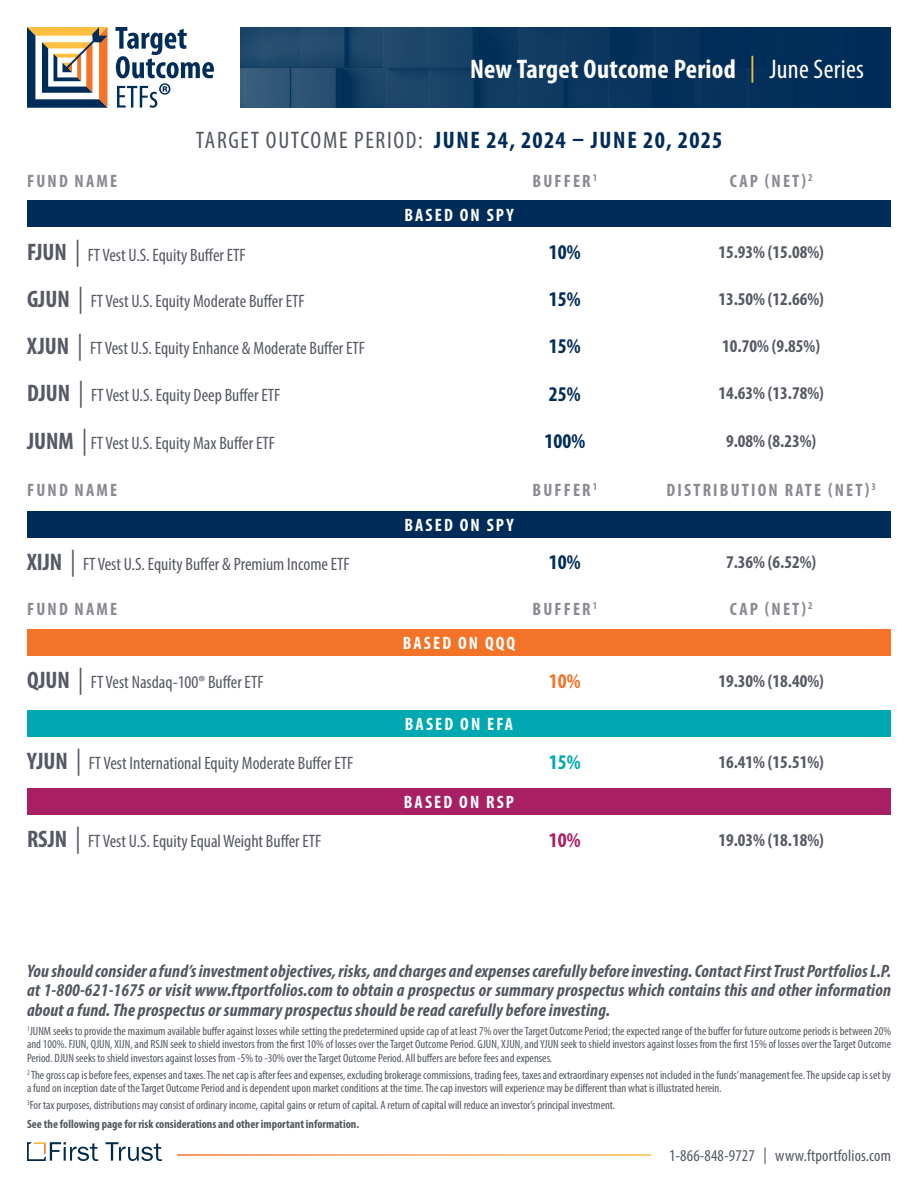
<style>
.page{position:relative;width:918px;height:1188px;background:#fff}
.page>*{position:absolute;margin:0;border:0;box-sizing:border-box;transform-origin:0 0}
.Body_Copy{font:700 condensed 27px "Myriad Pro";letter-spacing:.01em;color:#fff}
.H2_Section_Header_-_Centered{font:700 condensed 24px "Myriad Pro";letter-spacing:.05em;color:#002c59}
.Buffers{font:700 condensed 21px "Myriad Pro";color:#002c59}
.Buffers-2{font:700 condensed 21px "Myriad Pro";color:#f37328}
.Buffers-3{font:700 condensed 21px "Myriad Pro";color:#00a8b1}
.Buffers-4{font:700 condensed 21px "Myriad Pro";color:#a91f64}
.Buffers-5{font:condensed 18px "Myriad Pro";color:#555963}
.H5_-_Bold_Emphasis_Header{font:italic 700 condensed 18px/19.5px "Myriad Pro";letter-spacing:.01em;color:#52575f;text-align:justify}
.Buffers-6{font:700 condensed 18px "Myriad Pro";color:#555963}
.Buffers-7{font:700 condensed 18px "Myriad Pro";letter-spacing:.12em;color:#8b8991}
.H2_Section_Header_-_Centered-2{font:700 condensed 18px "Myriad Pro";letter-spacing:.12em;color:#fff}
.t1{font:condensed 16.5px "Myriad Pro";letter-spacing:.01em;color:#52575f}
.Risk_Body_Copy{font:condensed 12px/13.5px "Myriad Pro";color:#52575f;text-align:justify}
.Risk_Body_Copy-2{font:700 condensed 12px "Myriad Pro";color:#52575f}
.s1{font-weight:400;color:#febf40}
.s2{font-weight:400}
.s3{font-weight:400;color:#52575f}
.s4{font-weight:700;font-size:24px}
.s5{font-style:italic;font-size:27px}
</style>
<div class="page">
<img style="left:241px;top:27px;width:650px;height:81px">
<svg style="left:115px;top:27px;width:99px;height:81px"></svg>
<svg style="left:27px;top:27px;width:81px;height:81px"></svg>
<svg style="left:106px;top:1142px;width:56px;height:19px"></svg>
<svg style="left:27px;top:1142px;width:71px;height:19px"></svg>
<div style="left:27px;top:200px;width:864px;height:27px;background:#002c59"></div>
<div style="left:27px;top:629px;width:864px;height:27px;background:#f37328"></div>
<div style="left:27px;top:710px;width:864px;height:27px;background:#00a8b1"></div>
<div style="left:27px;top:788px;width:864px;height:27px;background:#a91f64"></div>
<div style="left:27px;top:511px;width:864px;height:27px;background:#002c59"></div>
<p class="Body_Copy" style="left:470px;top:52px;width:395px">New Target Outcome Period <span class="s1">|</span> <span class="s2">June Series</span></p>
<p class="H2_Section_Header_-_Centered" style="left:196px;top:125px;width:528px"><span class="s3">TARGET OUTCOME PERIOD:</span> JUNE 24, 2024 – JUNE 20, 2025</p>
<p class="Buffers-7" style="left:27px;top:170px;width:92px">FUND NAME</p>
<p class="Buffers-7" style="left:533px;top:170px;width:66px">BUFFER<sup>1</sup></p>
<p class="Buffers-7" style="left:730px;top:170px;width:84px">CAP (NET)<sup>2</sup></p>
<p class="H2_Section_Header_-_Centered-2" style="left:404px;top:203px;width:111px">BASED ON SPY</p>
<p class="Buffers-5" style="left:27px;top:244px;width:220px"><span class="s4">FJUN</span> <span class="s5">|</span> FT Vest U.S. Equity Buffer ETF</p>
<p class="Buffers" style="left:549px;top:239px;width:33px">10%</p>
<p class="Buffers-6" style="left:718px;top:240px;width:107px">15.93% (15.08%)</p>
<p class="Buffers-5" style="left:27px;top:290px;width:279px"><span class="s4">GJUN</span> <span class="s5">|</span> FT Vest U.S. Equity Moderate Buffer ETF</p>
<p class="Buffers" style="left:549px;top:286px;width:33px">15%</p>
<p class="Buffers-6" style="left:718px;top:288px;width:107px">13.50% (12.66%)</p>
<p class="Buffers-5" style="left:27px;top:337px;width:340px"><span class="s4">XJUN</span> <span class="s5">|</span> FT Vest U.S. Equity Enhance &amp; Moderate Buffer ETF</p>
<p class="Buffers" style="left:549px;top:333px;width:33px">15%</p>
<p class="Buffers-6" style="left:722px;top:335px;width:99px">10.70% (9.85%)</p>
<p class="Buffers-5" style="left:27px;top:384px;width:255px"><span class="s4">DJUN</span> <span class="s5">|</span> FT Vest U.S. Equity Deep Buffer ETF</p>
<p class="Buffers" style="left:549px;top:380px;width:33px">25%</p>
<p class="Buffers-6" style="left:718px;top:382px;width:107px">14.63% (13.78%)</p>
<p class="Buffers-5" style="left:27px;top:432px;width:249px"><span class="s4">JUNM</span> <span class="s5">|</span> FT Vest U.S. Equity Max Buffer ETF</p>
<p class="Buffers" style="left:545px;top:428px;width:42px">100%</p>
<p class="Buffers-6" style="left:726px;top:429px;width:92px">9.08% (8.23%)</p>
<p class="Buffers-7" style="left:27px;top:479px;width:92px">FUND NAME</p>
<p class="Buffers-7" style="left:533px;top:479px;width:66px">BUFFER<sup>1</sup></p>
<p class="Buffers-7" style="left:667px;top:479px;width:211px">DISTRIBUTION RATE (NET)<sup>3</sup></p>
<p class="H2_Section_Header_-_Centered-2" style="left:404px;top:514px;width:111px">BASED ON SPY</p>
<p class="Buffers-5" style="left:27px;top:553px;width:324px"><span class="s4">XIJN</span> <span class="s5">|</span> FT Vest U.S. Equity Buffer &amp; Premium Income ETF</p>
<p class="Buffers" style="left:549px;top:549px;width:33px">10%</p>
<p class="Buffers-6" style="left:726px;top:551px;width:92px">7.36% (6.52%)</p>
<p class="Buffers-7" style="left:27px;top:598px;width:92px">FUND NAME</p>
<p class="Buffers-7" style="left:533px;top:598px;width:66px">BUFFER<sup>1</sup></p>
<p class="Buffers-7" style="left:730px;top:598px;width:84px">CAP (NET)<sup>2</sup></p>
<p class="H2_Section_Header_-_Centered-2" style="left:403px;top:632px;width:114px">BASED ON QQQ</p>
<p class="Buffers-5" style="left:27px;top:672px;width:238px"><span class="s4">QJUN</span> <span class="s5">|</span> FT Vest Nasdaq-100® Buffer ETF</p>
<p class="Buffers-2" style="left:549px;top:668px;width:33px">10%</p>
<p class="Buffers-6" style="left:718px;top:669px;width:107px">19.30% (18.40%)</p>
<p class="H2_Section_Header_-_Centered-2" style="left:405px;top:713px;width:110px">BASED ON EFA</p>
<p class="Buffers-5" style="left:27px;top:753px;width:328px"><span class="s4">YJUN</span> <span class="s5">|</span> FT Vest International Equity Moderate Buffer ETF</p>
<p class="Buffers-3" style="left:549px;top:749px;width:33px">15%</p>
<p class="Buffers-6" style="left:718px;top:750px;width:107px">16.41% (15.51%)</p>
<p class="H2_Section_Header_-_Centered-2" style="left:404px;top:791px;width:112px">BASED ON RSP</p>
<p class="Buffers-5" style="left:27px;top:831px;width:296px"><span class="s4">RSJN</span> <span class="s5">|</span> FT Vest U.S. Equity Equal Weight Buffer ETF</p>
<p class="Buffers-4" style="left:549px;top:827px;width:33px">10%</p>
<p class="Buffers-6" style="left:718px;top:828px;width:107px">19.03% (18.18%)</p>
<p class="H5_-_Bold_Emphasis_Header" style="left:27px;top:961px;width:866px">You should consider a fund’s investment objectives, risks, and charges and expenses carefully before investing. Contact First Trust Portfolios L.P. at 1-800-621-1675 or visit www.ftportfolios.com to obtain a prospectus or summary prospectus which contains this and other information about a fund. The prospectus or summary prospectus should be read carefully before investing.</p>
<p class="Risk_Body_Copy" style="left:27px;top:1024px;width:866px"><sup>1</sup>JUNM seeks to provide the maximum available buffer against losses while setting the predetermined upside cap of at least 7% over the Target Outcome Period; the expected range of the buffer for future outcome periods is between 20% and 100%. FJUN, QJUN, XIJN, and RSJN seek to shield investors from the first 10% of losses over the Target Outcome Period. GJUN, XJUN, and YJUN seek to shield investors against losses from the first 15% of losses over the Target Outcome Period. DJUN seeks to shield investors against losses from -5% to -30% over the Target Outcome Period. All buffers are before fees and expenses.</p>
<p class="Risk_Body_Copy" style="left:27px;top:1068px;width:866px"><sup>2</sup> The gross cap is before fees, expenses and taxes. The net cap is after fees and expenses, excluding brokerage commissions, trading fees, taxes and extraordinary expenses not included in the funds’ management fee. The upside cap is set by a fund on inception date of the Target Outcome Period and is dependent upon market conditions at the time. The cap investors will experience may be different than what is illustrated herein.</p>
<p class="Risk_Body_Copy" style="left:27px;top:1098px;width:590px"><sup>3</sup>For tax purposes, distributions may consist of ordinary income, capital gains or return of capital. A return of capital will reduce an investor’s principal investment.</p>
<p class="Risk_Body_Copy-2" style="left:27px;top:1116px;width:334px">See the following page for risk considerations and other important information.</p>
<h3 class="t1" style="left:669px;top:1146px;width:223px">1-866-848-9727 | www.ftportfolios.com</h3>
</div>
